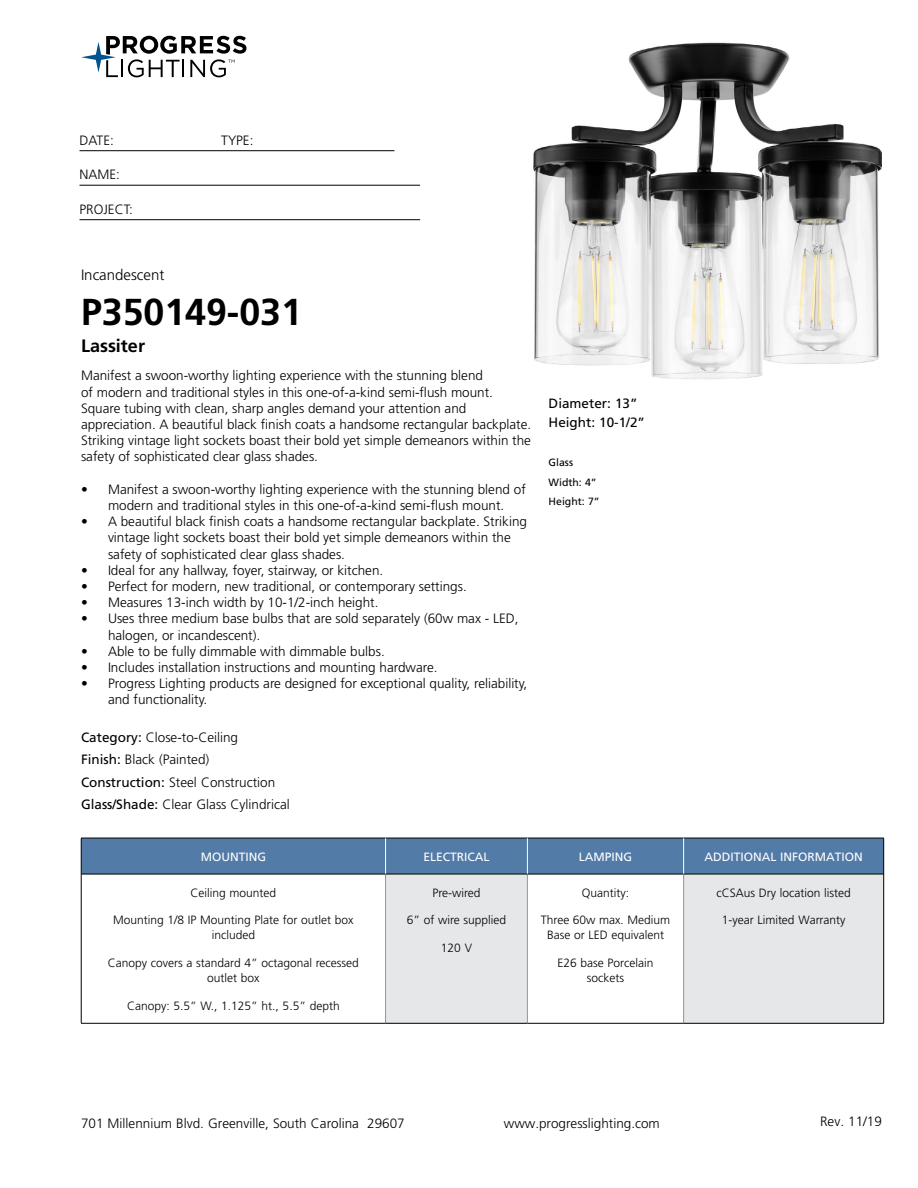
<style>
.page{position:relative;width:918px;height:1188px;background:#fff}
.page>*{position:absolute;margin:0;border:0;box-sizing:border-box;transform-origin:0 0}
.t1{font:700 37.5px "Frutiger LT Std";color:#000}
.t2{font:700 18px "Frutiger LT Std";color:#000}
.t3{font:300 15px "Frutiger LT Std";color:#000}
.t4{font:300 13.5px/16.2px "Frutiger LT Std";color:#000}
.t5{font:13.5px/19.5px "Frutiger LT Std";color:#000}
.t6{font:300 12px/15px "Frutiger LT Std";color:#000;text-align:center}
.t7{font:12px "Frutiger LT Std";color:#fff}
.t8{font:10.5px/19.5px "Frutiger LT Std";color:#000}
.s1{font-weight:400}
</style>
<div class="page">
<svg style="left:81px;top:36px;width:165px;height:41px"></svg>
<hr style="left:80px;top:150px;width:314px;height:1px;background:#000">
<hr style="left:80px;top:185px;width:340px;height:1px;background:#000">
<hr style="left:80px;top:219px;width:340px;height:1px;background:#000">
<div style="left:82px;top:839px;width:801px;height:35px;background:#527ba8"></div>
<div style="left:386px;top:874px;width:141px;height:149px;background:#e6e7e8"></div>
<div style="left:684px;top:874px;width:200px;height:149px;background:#e6e7e8"></div>
<hr style="left:385px;top:874px;width:1px;height:149px;background:#939598">
<hr style="left:527px;top:874px;width:1px;height:149px;background:#939598">
<hr style="left:683px;top:874px;width:1px;height:149px;background:#939598">
<hr style="left:81px;top:874px;width:305px;height:1px;background:#000">
<hr style="left:386px;top:874px;width:141px;height:1px;background:#000">
<hr style="left:527px;top:874px;width:157px;height:1px;background:#000">
<hr style="left:684px;top:874px;width:199px;height:1px;background:#000">
<hr style="left:81px;top:1023px;width:305px;height:1px;background:#000">
<hr style="left:386px;top:1023px;width:141px;height:1px;background:#000">
<hr style="left:527px;top:1023px;width:157px;height:1px;background:#000">
<hr style="left:684px;top:1023px;width:200px;height:1px;background:#000">
<hr style="left:81px;top:838px;width:305px;height:1px;background:#000">
<hr style="left:81px;top:838px;width:1px;height:36px;background:#000">
<hr style="left:386px;top:838px;width:141px;height:1px;background:#000">
<hr style="left:527px;top:838px;width:157px;height:1px;background:#000">
<hr style="left:684px;top:838px;width:200px;height:1px;background:#000">
<hr style="left:883px;top:838px;width:1px;height:36px;background:#000">
<hr style="left:81px;top:874px;width:1px;height:149px;background:#000">
<hr style="left:883px;top:874px;width:1px;height:149px;background:#000">
<hr style="left:385px;top:838px;width:1px;height:36px;background:#fff">
<hr style="left:683px;top:838px;width:1px;height:36px;background:#fff">
<hr style="left:527px;top:838px;width:1px;height:36px;background:#fff">
<img style="left:533px;top:42px;width:349px;height:338px">
<p class="t4" style="left:80px;top:132px;width:36px">DATE:</p>
<p class="t4" style="left:221px;top:132px;width:34px">TYPE:</p>
<p class="t4" style="left:80px;top:167px;width:42px">NAME:</p>
<p class="t4" style="left:80px;top:201px;width:55px">PROJECT:</p>
<p class="t3" style="left:81px;top:266px;width:85px">Incandescent</p>
<h1 class="t1" style="left:81px;top:290px;width:222px">P350149-031</h1>
<h2 class="t2" style="left:81px;top:335px;width:66px">Lassiter</h2>
<p class="t4" style="left:81px;top:368px;width:452px">Manifest a swoon-worthy lighting experience with the stunning blend<br>of modern and traditional styles in this one-of-a-kind semi-flush mount.<br>Square tubing with clean, sharp angles demand your attention and appreciation. A beautiful black finish coats a handsome rectangular backplate.<br>Striking vintage light sockets boast their bold yet simple demeanors within the safety of sophisticated clear glass shades.</p>
<p class="t4" style="left:81px;top:481px;width:446px;text-align:center">• Manifest a swoon-worthy lighting experience with the stunning blend of modern and traditional styles in this one-of-a-kind semi-flush mount.</p>
<p class="t4" style="left:108px;top:514px;width:421px;text-indent:-27px">• A beautiful black finish coats a handsome rectangular backplate. Striking vintage light sockets boast their bold yet simple demeanors within the safety of sophisticated clear glass shades.</p>
<p class="t4" style="left:81px;top:562px;width:304px">• Ideal for any hallway, foyer, stairway, or kitchen.</p>
<p class="t4" style="left:81px;top:578px;width:387px">• Perfect for modern, new traditional, or contemporary settings.</p>
<p class="t4" style="left:81px;top:595px;width:299px">• Measures 13-inch width by 10-1/2-inch height.</p>
<p class="t4" style="left:108px;top:611px;width:412px;text-indent:-27px">• Uses three medium base bulbs that are sold separately (60w max - LED, halogen, or incandescent).</p>
<p class="t4" style="left:81px;top:643px;width:305px">• Able to be fully dimmable with dimmable bulbs.</p>
<p class="t4" style="left:81px;top:659px;width:358px">• Includes installation instructions and mounting hardware.</p>
<p class="t4" style="left:108px;top:676px;width:421px;text-indent:-27px">• Progress Lighting products are designed for exceptional quality, reliability, and functionality.</p>
<p class="t4" style="left:81px;top:726px;width:210px;line-height:22.5px"><span class="s1">Category:</span> Close-to-Ceiling<br><span class="s1">Finish:</span> Black (Painted)<br><span class="s1">Construction:</span> Steel Construction<br><span class="s1">Glass/Shade:</span> Clear Glass Cylindrical</p>
<p class="t7" style="left:201px;top:849px;width:67px">MOUNTING</p>
<p class="t7" style="left:423px;top:849px;width:68px">ELECTRICAL</p>
<p class="t7" style="left:579px;top:849px;width:55px">LAMPING</p>
<p class="t7" style="left:705px;top:849px;width:160px">ADDITIONAL INFORMATION</p>
<p class="t6" style="left:191px;top:885px;width:87px">Ceiling mounted</p>
<p class="t6" style="left:113px;top:913px;width:242px">Mounting 1/8 IP Mounting Plate for outlet box included</p>
<p class="t6" style="left:108px;top:956px;width:252px">Canopy covers a standard 4” octagonal recessed outlet box</p>
<p class="t6" style="left:127px;top:998px;width:214px">Canopy: 5.5” W., 1.125” ht., 5.5” depth</p>
<p class="t5" style="left:549px;top:393px;width:98px">Diameter: 13”<br>Height: 10-1/2”</p>
<p class="t8" style="left:549px;top:453px;width:53px">Glass<br>Width: 4”<br>Height: 7”</p>
<p class="t6" style="left:432px;top:885px;width:50px">Pre-wired</p>
<p class="t6" style="left:407px;top:913px;width:101px">6” of wire supplied</p>
<p class="t6" style="left:441px;top:941px;width:33px">120 V</p>
<p class="t6" style="left:717px;top:885px;width:136px">cCSAus Dry location listed</p>
<p class="t6" style="left:722px;top:913px;width:125px">1-year Limited Warranty</p>
<p class="t6" style="left:582px;top:885px;width:49px">Quantity:</p>
<p class="t6" style="left:541px;top:913px;width:131px">Three 60w max. Medium<br>Base or LED equivalent</p>
<p class="t6" style="left:558px;top:956px;width:97px">E26 base Porcelain sockets</p>
<p class="t4" style="left:81px;top:1115px;width:325px">701 Millennium Blvd. Greenville, South Carolina 29607</p>
<p class="t4" style="left:504px;top:1115px;width:158px">www.progresslighting.com</p>
<p class="t4" style="left:820px;top:1114px;width:63px">Rev. 11/19</p>
</div>
